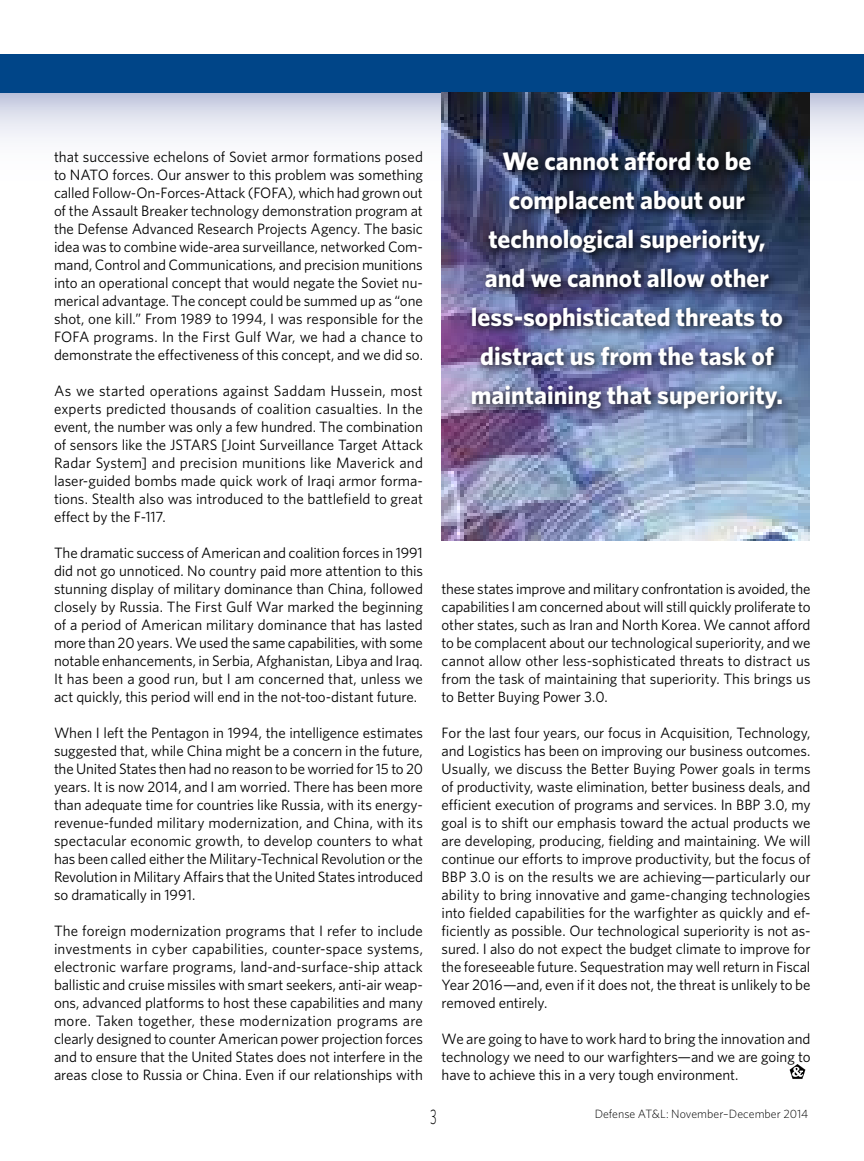
<style>
.page{position:relative;width:864px;height:1161px;background:#fff}
.page>*{position:absolute;margin:0;border:0;box-sizing:border-box;transform-origin:0 0}
.t1{font:700 25.5px/39px "Whitney";color:#fff;text-align:center}
.t2{font:300 21px "Whitney";color:#000;scale:.6 1}
.body_text{font:15px/18px "Whitney";letter-spacing:-.01em;color:#000;text-align:justify}
.t3{font:300 12px "Whitney";letter-spacing:.005em;color:#000}
</style>
<div class="page">
<svg style="left:0;top:92px;width:864px;height:142px"></svg>
<div style="left:0;top:54px;width:864px;height:38px;background:#004588"></div>
<svg style="left:790px;top:1064px;width:15px;height:15px"></svg>
<img style="left:442px;top:92px;width:368px;height:448px">
<div style="left:466px;top:146px;width:326px;height:273px;background:#000;opacity:.95"></div>
<p class="body_text" style="left:54px;top:147px;width:371px">that successive echelons of Soviet armor formations posed to NATO forces. Our answer to this problem was something called Follow-On-Forces-Attack (FOFA), which had grown out of the Assault Breaker technology demonstration program at the Defense Advanced Research Projects Agency. The basic idea was to combine wide-area surveillance, networked Com&shy;mand, Control and Communications, and precision munitions into an operational concept that would negate the Soviet nu&shy;merical advantage. The concept could be summed up as “one shot, one kill.” From 1989 to 1994, I was responsible for the FOFA programs. In the First Gulf War, we had a chance to demonstrate the effectiveness of this concept, and we did so.</p>
<p class="body_text" style="left:54px;top:381px;width:371px">As we started operations against Saddam Hussein, most experts predicted thousands of coalition casualties. In the event, the number was only a few hundred. The combination of sensors like the JSTARS [Joint Surveillance Target Attack Radar System] and precision munitions like Maverick and laser-guided bombs made quick work of Iraqi armor forma&shy;tions. Stealth also was introduced to the battlefield to great effect by the F-117.</p>
<p class="body_text" style="left:54px;top:543px;width:371px">The dramatic success of American and coalition forces in 1991 did not go unnoticed. No country paid more attention to this stunning display of military dominance than China, followed closely by Russia. The First Gulf War marked the beginning of a period of American military dominance that has lasted more than 20 years. We used the same capabilities, with some notable enhancements, in Serbia, Afghanistan, Libya and Iraq.<br>It has been a good run, but I am concerned that, unless we act quickly, this period will end in the not-too-distant future.</p>
<p class="body_text" style="left:54px;top:723px;width:371px">When I left the Pentagon in 1994, the intelligence estimates suggested that, while China might be a concern in the future, the United States then had no reason to be worried for 15 to 20 years. It is now 2014, and I am worried. There has been more than adequate time for countries like Russia, with its energy&shy;revenue-funded military modernization, and China, with its spectacular economic growth, to develop counters to what has been called either the Military-Technical Revolution or the Revolution in Military Affairs that the United States introduced so dramatically in 1991.</p>
<p class="body_text" style="left:54px;top:921px;width:371px">The foreign modernization programs that I refer to include investments in cyber capabilities, counter-space systems, electronic warfare programs, land-and-surface-ship attack ballistic and cruise missiles with smart seekers, anti-air weap&shy;ons, advanced platforms to host these capabilities and many more. Taken together, these modernization programs are clearly designed to counter American power projection forces and to ensure that the United States does not interfere in the areas close to Russia or China. Even if our relationships with</p>
<h1 class="t1" style="left:471px;top:141px;width:314px">We cannot afford to be complacent about our technological superiority, and we cannot allow other less-sophisticated threats to distract us from the task of maintaining that superiority.</h1>
<p class="body_text" style="left:442px;top:579px;width:371px">these states improve and military confrontation is avoided, the capabilities I am concerned about will still quickly proliferate to other states, such as Iran and North Korea. We cannot afford to be complacent about our technological superiority, and we cannot allow other less-sophisticated threats to distract us from the task of maintaining that superiority. This brings us to Better Buying Power 3.0.</p>
<p class="body_text" style="left:442px;top:723px;width:371px">For the last four years, our focus in Acquisition, Technology, and Logistics has been on improving our business outcomes.<br>Usually, we discuss the Better Buying Power goals in terms of productivity, waste elimination, better business deals, and efficient execution of programs and services. In BBP 3.0, my goal is to shift our emphasis toward the actual products we are developing, producing, fielding and maintaining. We will continue our efforts to improve productivity, but the focus of BBP 3.0 is on the results we are achieving—particularly our ability to bring innovative and game-changing technologies into fielded capabilities for the warfighter as quickly and ef&shy;ficiently as possible. Our technological superiority is not as&shy;sured. I also do not expect the budget climate to improve for the foreseeable future. Sequestration may well return in Fiscal Year 2016—and, even if it does not, the threat is unlikely to be removed entirely.</p>
<p class="body_text" style="left:442px;top:1029px;width:370px">We are going to have to work hard to bring the innovation and technology we need to our warfighters—and we are going to have to achieve this in a very tough environment.</p>
<h2 class="t2" style="left:430px;top:1102px;width:13px">3</h2>
<p class="t3" style="left:595px;top:1106px;width:215px">Defense AT&amp;L: November–December 2014</p>
</div>
